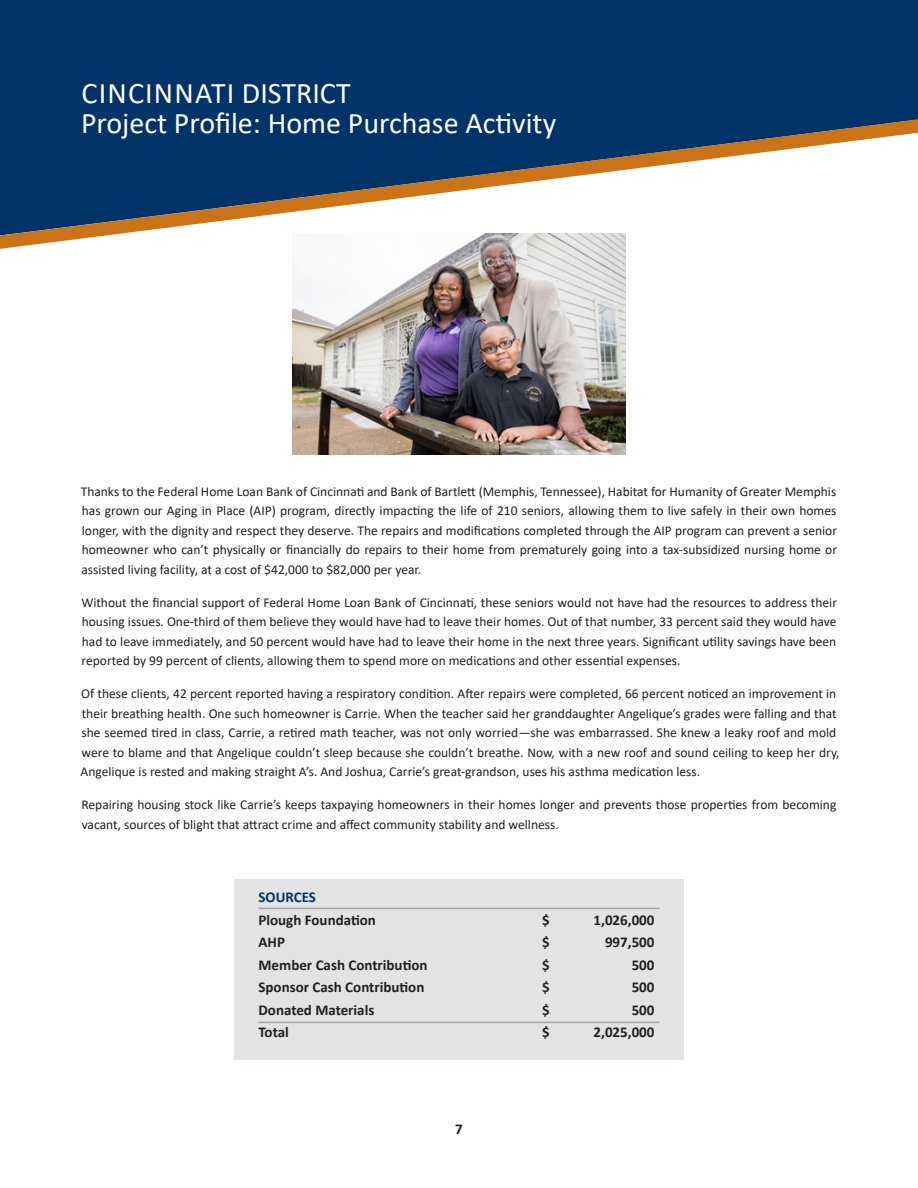
<style>
.page{position:relative;width:918px;height:1188px;background:#fff}
.page>*{position:absolute;margin:0;border:0;box-sizing:border-box;transform-origin:0 0}
.t1{font:30px "Calibri";color:#fff}
.t2{font:30px "Calibri";letter-spacing:.02em;color:#fff}
.t3{font:700 15px "Calibri";color:#231f20}
.t4{font:700 15px "Calibri";color:#003367}
.t5{font:13.5px/19.5px "Calibri";color:#231f20;text-align:justify}
</style>
<div class="page">
<div style="left:0;top:0;width:918px;height:119px;background:#003367"></div>
<svg style="left:0;top:119px;width:918px;height:130px"></svg>
<img style="left:293px;top:234px;width:332px;height:221px">
<div style="left:234px;top:879px;width:450px;height:180px;background:#e2e4e4"></div>
<hr style="left:258px;top:908px;width:402px;height:1px;background:#a7a3a0">
<hr style="left:258px;top:1022px;width:402px;height:1px;background:#a7a3a0">
<p class="t2" style="left:82px;top:73px;width:271px">CINCINNATI DISTRICT</p>
<p class="t1" style="left:81px;top:103px;width:477px">Project Profile: Home Purchase Activity</p>
<p class="t5" style="left:81px;top:481px;width:758px">Thanks to the Federal Home Loan Bank of Cincinnati and Bank of Bartlett (Memphis, Tennessee), Habitat for Humanity of Greater Memphis has grown our Aging in Place (AIP) program, directly impacting the life of 210 seniors, allowing them to live safely in their own homes longer, with the dignity and respect they deserve. The repairs and modifications completed through the AIP program can prevent a senior homeowner who can’t physically or financially do repairs to their home from prematurely going into a tax-subsidized nursing home or assisted living facility, at a cost of $42,000 to $82,000 per year.</p>
<p class="t5" style="left:81px;top:592px;width:757px">Without the financial support of Federal Home Loan Bank of Cincinnati, these seniors would not have had the resources to address their housing issues. One-third of them believe they would have had to leave their homes. Out of that number, 33 percent said they would have had to leave immediately, and 50 percent would have had to leave their home in the next three years. Significant utility savings have been reported by 99 percent of clients, allowing them to spend more on medications and other essential expenses.</p>
<p class="t5" style="left:81px;top:684px;width:760px;text-align:left">Of these clients, 42 percent reported having a respiratory condition. After repairs were completed, 66 percent noticed an improvement in their breathing health. One such homeowner is Carrie. When the teacher said her granddaughter Angelique’s grades were falling and that she seemed tired in class, Carrie, a retired math teacher, was not only worried—she was embarrassed. She knew a leaky roof and mold were to blame and that Angelique couldn’t sleep because she couldn’t breathe. Now, with a new roof and sound ceiling to keep her dry, Angelique is rested and making straight A’s. And Joshua, Carrie’s great-grandson, uses his asthma medication less.</p>
<p class="t5" style="left:81px;top:795px;width:756px">Repairing housing stock like Carrie’s keeps taxpaying homeowners in their homes longer and prevents those properties from becoming vacant, sources of blight that attract crime and affect community stability and wellness.</p>
<p class="t4" style="left:259px;top:887px;width:59px">SOURCES</p>
<p class="t3" style="left:259px;top:909px;width:119px">Plough Foundation</p>
<p class="t3" style="left:542px;top:909px;width:9px">$</p>
<p class="t3" style="left:594px;top:909px;width:62px">1,026,000</p>
<p class="t3" style="left:259px;top:932px;width:28px">AHP</p>
<p class="t3" style="left:542px;top:932px;width:9px">$</p>
<p class="t3" style="left:605px;top:932px;width:51px">997,500</p>
<p class="t3" style="left:259px;top:954px;width:171px">Member Cash Contribution</p>
<p class="t3" style="left:542px;top:954px;width:9px">$</p>
<p class="t3" style="left:632px;top:954px;width:24px">500</p>
<p class="t3" style="left:259px;top:977px;width:167px">Sponsor Cash Contribution</p>
<p class="t3" style="left:542px;top:977px;width:9px">$</p>
<p class="t3" style="left:632px;top:977px;width:24px">500</p>
<p class="t3" style="left:259px;top:999px;width:117px">Donated Materials</p>
<p class="t3" style="left:542px;top:999px;width:9px">$</p>
<p class="t3" style="left:632px;top:999px;width:24px">500</p>
<p class="t3" style="left:259px;top:1022px;width:32px">Total</p>
<p class="t3" style="left:542px;top:1022px;width:9px">$</p>
<p class="t3" style="left:594px;top:1022px;width:62px">2,025,000</p>
<p class="t3" style="left:455px;top:1118px;width:9px">7</p>
</div>
